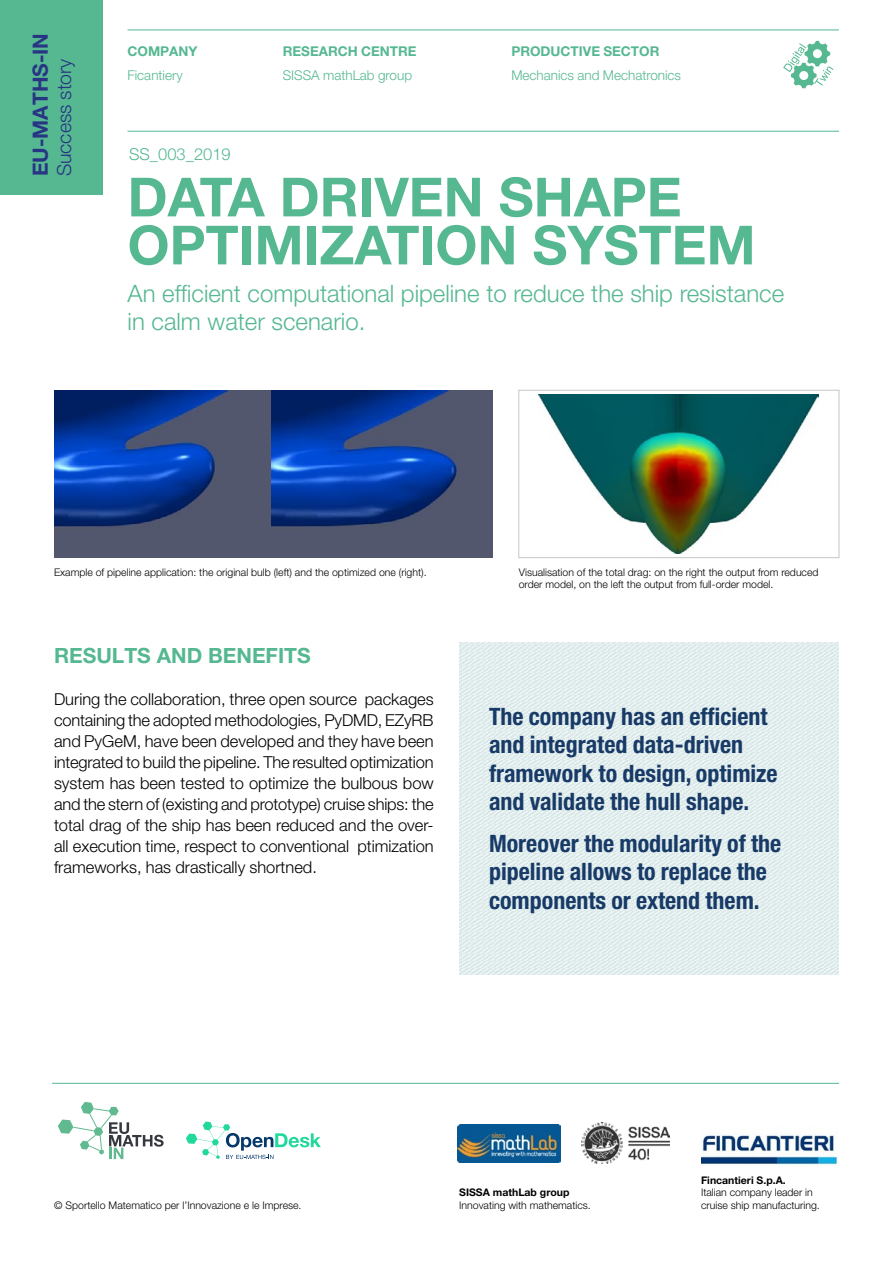
<style>
.page{position:relative;width:893px;height:1263px;background:#fff}
.page>*{position:absolute;margin:0;border:0;box-sizing:border-box;transform-origin:0 0}
.t1{font:700 54px/48px "Helvetica Neue";color:#55b891}
.Destacado{font:700 condensed 24px/28.5px "Helvetica Neue LT Pro";color:#183a67}
.Subheader{font:300 24px/28.8px "Helvetica Neue LT Pro";color:#55b891}
.Titulo_2{font:700 21px "Helvetica Neue LT Pro";color:#55b891}
.Etiqueta{font:700 21px "Helvetica Neue LT Pro";color:#283583}
.Etiqueta-2{font:300 19.5px "Helvetica Neue LT Pro";color:#283583}
.Párrafo{font:300 16.5px/21px "Helvetica Neue LT Pro";color:#000;text-align:justify}
.Indice{font:300 16.5px "Helvetica Neue LT Pro";color:#55b891}
.Texto_encabezado{font:300 13.5px "Helvetica Neue LT Pro";color:#55b891}
.Texto_encabezado-2{font:700 13.5px "Helvetica Neue LT Pro";color:#55b891}
.Notas{font:300 10.5px/12.6px "Helvetica Neue LT Pro";color:#000}
.Notas-2{font:700 10.5px "Helvetica Neue LT Pro";color:#000}
</style>
<div class="page">
<svg style="left:459px;top:642px;width:380px;height:332px;background:#e2edee"></svg>
<hr style="left:52px;top:1083px;width:787px;height:1px;background:#55b891">
<img style="left:54px;top:390px;width:438px;height:167px">
<img style="left:539px;top:395px;width:280px;height:158px">
<div style="left:519px;top:390px;width:320px;height:168px;border:1px solid #c6c6c6"></div>
<img style="left:701px;top:1133px;width:137px;height:33px">
<img style="left:457px;top:1124px;width:103px;height:38px">
<img style="left:581px;top:1123px;width:88px;height:40px">
<hr style="left:128px;top:131px;width:711px;height:1px;background:#55b891">
<hr style="left:128px;top:30px;width:711px;height:1px;background:#55b891">
<svg style="left:783px;top:41px;width:50px;height:47px"></svg>
<svg style="left:58px;top:1102px;width:106px;height:57px"></svg>
<svg style="left:186px;top:1121px;width:135px;height:38px"></svg>
<div style="left:0;top:0;width:102px;height:195px;background:#55b891"></div>
<p class="Etiqueta" style="left:27px;top:176px;width:145px;rotate:-90deg">EU-MATHS-IN</p>
<p class="Etiqueta-2" style="left:52px;top:176px;width:119px;rotate:-90deg">Success story</p>
<p class="Texto_encabezado-2" style="left:128px;top:43px;width:72px">COMPANY</p>
<p class="Texto_encabezado" style="left:128px;top:67px;width:57px">Ficantiery</p>
<p class="Indice" style="left:129px;top:144px;width:103px">SS_003_2019</p>
<p class="Texto_encabezado-2" style="left:283px;top:43px;width:135px">RESEARCH CENTRE</p>
<p class="Texto_encabezado" style="left:283px;top:67px;width:131px">SISSA mathLab group</p>
<p class="Texto_encabezado-2" style="left:511px;top:43px;width:150px">PRODUCTIVE SECTOR</p>
<p class="Texto_encabezado" style="left:511px;top:67px;width:171px">Mechanics and Mechatronics</p>
<p class="t1" style="left:128px;top:172px;width:629px">DATA DRIVEN SHAPE<br>OPTIMIZATION SYSTEM</p>
<p class="Subheader" style="left:128px;top:278px;width:658px">An efficient computational pipeline to reduce the ship resistance in calm water scenario.</p>
<p class="Notas" style="left:54px;top:565px;width:374px">Example of pipeline application: the original bulb (left) and the optimized one (right).</p>
<p class="Notas" style="left:519px;top:565px;width:301px">Visualisation of the total drag: on the right the output from reduced order model, on the left the output from full-order model.</p>
<p class="Titulo_2" style="left:54px;top:643px;width:258px">RESULTS AND BENEFITS</p>
<p class="Párrafo" style="left:54px;top:688px;width:381px">During the collaboration, three open source packages containing the adopted methodologies, PyDMD, EZyRB and PyGeM, have been developed and they have been integrated to build the pipeline. The resulted optimization system has been tested to optimize the bulbous bow and the stern of (existing and prototype) cruise ships: the total drag of the ship has been reduced and the over&shy;all execution time, respect to conventional ptimization frameworks, has drastically shortned.</p>
<p class="Destacado" style="left:489px;top:702px;width:290px">The company has an efficient and integrated data-driven framework to design, optimize and validate the hull shape.</p>
<p class="Destacado" style="left:489px;top:829px;width:294px">Moreover the modularity of the pipeline allows to replace the components or extend them.</p>
<p class="Notas-2" style="left:459px;top:1186px;width:112px">SISSA mathLab group</p>
<p class="Notas" style="left:54px;top:1199px;width:249px">© Sportello Matematico per l’Innovazione e le Imprese.</p>
<p class="Notas" style="left:459px;top:1199px;width:133px">Innovating with mathematics.</p>
<p class="Notas-2" style="left:701px;top:1173px;width:86px">Fincantieri S.p.A.</p>
<p class="Notas" style="left:701px;top:1186px;width:120px">Italian company leader in cruise ship manufacturing.</p>
</div>
